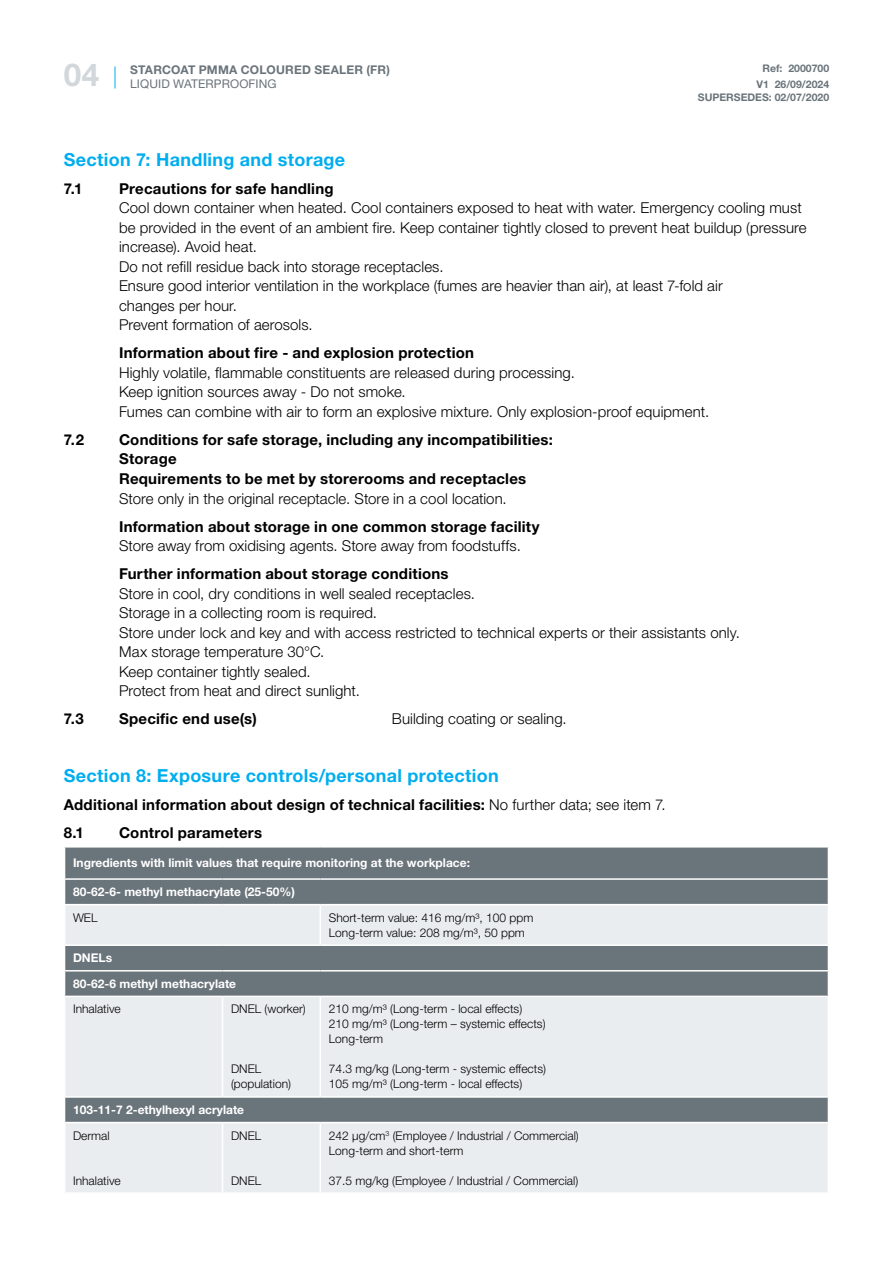
<style>
.page{position:relative;width:893px;height:1263px;background:#fff}
.page>*{position:absolute;margin:0;border:0;box-sizing:border-box;transform-origin:0 0}
.t1{font:700 31.5px "Helvetica Neue LT Std";color:#d1d7db}
.t2{font:700 18px "Helvetica Neue LT Std";letter-spacing:.015em;color:#00aeef}
.t3{font:300 15px/19.5px "Helvetica Neue LT Std";letter-spacing:.005em;color:#000}
.t4{font:700 15px/19.5px "Helvetica Neue LT Std";letter-spacing:.015em;color:#000}
.t5{font:300 12px/15px "Helvetica Neue LT Std";color:#000}
.t6{font:700 12px/25.5px "Helvetica Neue LT Std";color:#fff}
.t7{font:700 12px "Helvetica Neue LT Std";letter-spacing:.02em;color:#6a747b}
.t8{font:12px "Helvetica Neue LT Std";letter-spacing:.01em;color:#6a747b}
.t9{font:700 10.5px/16.8px "Helvetica Neue LT Std";color:#6a747b;text-align:center}
.s1{font-weight:300}
</style>
<div class="page">
<svg style="left:115px;top:66px;width:1px;height:23px"></svg>
<div style="left:65px;top:847px;width:763px;height:57px;background:#6a747b"></div>
<svg style="left:65px;top:905px;width:763px;height:287px;background:#c9ced1"></svg>
<hr style="left:320px;top:905px;width:1px;height:39px;background:#fff">
<hr style="left:320px;top:944px;width:509px;height:2px;background:#fff">
<hr style="left:222px;top:997px;width:1px;height:99px;background:#fff">
<hr style="left:320px;top:996px;width:509px;height:1px;background:#fff">
<hr style="left:320px;top:997px;width:1px;height:99px;background:#fff">
<hr style="left:320px;top:1096px;width:509px;height:2px;background:#fff">
<hr style="left:222px;top:1123px;width:1px;height:69px;background:#fff">
<hr style="left:320px;top:1122px;width:509px;height:1px;background:#fff">
<hr style="left:320px;top:1123px;width:1px;height:69px;background:#fff">
<hr style="left:64px;top:878px;width:159px;height:2px;background:#fff">
<hr style="left:223px;top:878px;width:97px;height:2px;background:#fff">
<hr style="left:320px;top:878px;width:509px;height:2px;background:#fff">
<hr style="left:64px;top:944px;width:159px;height:2px;background:#fff">
<hr style="left:223px;top:944px;width:97px;height:2px;background:#fff">
<hr style="left:64px;top:970px;width:159px;height:1px;background:#fff">
<hr style="left:223px;top:970px;width:97px;height:1px;background:#fff">
<hr style="left:320px;top:970px;width:509px;height:1px;background:#fff">
<hr style="left:64px;top:996px;width:159px;height:1px;background:#fff">
<hr style="left:223px;top:996px;width:97px;height:1px;background:#fff">
<hr style="left:64px;top:1096px;width:159px;height:2px;background:#fff">
<hr style="left:223px;top:1096px;width:97px;height:2px;background:#fff">
<hr style="left:64px;top:1122px;width:159px;height:1px;background:#fff">
<hr style="left:223px;top:1122px;width:97px;height:1px;background:#fff">
<h1 class="t1" style="left:64px;top:56px;width:37px">04</h1>
<p class="t7" style="left:130px;top:62px;width:261px">STARCOAT PMMA COLOURED SEALER (FR)</p>
<p class="t8" style="left:130px;top:76px;width:148px">LIQUID WATERPROOFING</p>
<p class="t9" style="left:756px;top:59px;width:74px">Ref: 2000700<br>V1 26/09/2024</p>
<p class="t9" style="left:698px;top:89px;width:133px">SUPERSEDES: 02/07/2020</p>
<p class="t2" style="left:64px;top:148px;width:283px">Section 7: Handling and storage</p>
<p class="t4" style="left:64px;top:179px;width:20px">7.1</p>
<p class="t4" style="left:119px;top:179px;width:216px">Precautions for safe handling</p>
<p class="t3" style="left:119px;top:198px;width:689px">Cool down container when heated. Cool containers exposed to heat with water. Emergency cooling must be provided in the event of an ambient fire. Keep container tightly closed to prevent heat buildup (pressure increase). Avoid heat.<br>Do not refill residue back into storage receptacles.<br>Ensure good interior ventilation in the workplace (fumes are heavier than air), at least 7-fold air<br>changes per hour.<br>Prevent formation of aerosols.</p>
<p class="t4" style="left:119px;top:343px;width:357px">Information about fire - and explosion protection</p>
<p class="t3" style="left:119px;top:363px;width:592px">Highly volatile, flammable constituents are released during processing.<br>Keep ignition sources away - Do not smoke.<br>Fumes can combine with air to form an explosive mixture. Only explosion-proof equipment.</p>
<p class="t4" style="left:64px;top:430px;width:22px">7.2</p>
<p class="t4" style="left:119px;top:430px;width:435px">Conditions for safe storage, including any incompatibilities:<br>Storage<br>Requirements to be met by storerooms and receptacles</p>
<p class="t3" style="left:119px;top:488px;width:389px">Store only in the original receptacle. Store in a cool location.</p>
<p class="t4" style="left:119px;top:516px;width:422px">Information about storage in one common storage facility</p>
<p class="t3" style="left:119px;top:536px;width:403px">Store away from oxidising agents. Store away from foodstuffs.</p>
<p class="t4" style="left:119px;top:564px;width:331px">Further information about storage conditions</p>
<p class="t3" style="left:119px;top:583px;width:622px">Store in cool, dry conditions in well sealed receptacles.<br>Storage in a collecting room is required.<br>Store under lock and key and with access restricted to technical experts or their assistants only.<br>Max storage temperature 30°C.<br>Keep container tightly sealed.<br>Protect from heat and direct sunlight.</p>
<p class="t4" style="left:64px;top:709px;width:22px">7.3</p>
<p class="t4" style="left:119px;top:709px;width:139px">Specific end use(s)</p>
<p class="t3" style="left:392px;top:709px;width:176px">Building coating or sealing.</p>
<p class="t2" style="left:64px;top:764px;width:436px">Section 8: Exposure controls/personal protection</p>
<p class="t4" style="left:64px;top:790px;width:603px;line-height:28px">Additional information about design of technical facilities: <span class="s1">No further data; see item 7.<br></span>8.1</p>
<p class="t4" style="left:119px;top:822px;width:145px">Control parameters</p>
<p class="t6" style="left:73px;top:850px;width:398px">Ingredients with limit values that require monitoring at the workplace:</p>
<p class="t6" style="left:73px;top:879px;width:223px">80-62-6- methyl methacrylate (25-50%)</p>
<p class="t5" style="left:73px;top:910px;width:26px">WEL</p>
<p class="t5" style="left:329px;top:910px;width:206px">Short-term value: 416 mg/m³, 100 ppm<br>Long-term value: 208 mg/m³, 50 ppm</p>
<p class="t6" style="left:73px;top:945px;width:165px">DNELs<br>80-62-6 methyl methacrylate</p>
<p class="t5" style="left:73px;top:1001px;width:49px">Inhalative</p>
<p class="t5" style="left:231px;top:1001px;width:76px">DNEL (worker)</p>
<p class="t5" style="left:329px;top:1001px;width:218px">210 mg/m³ (Long-term - local effects)<br>210 mg/m³ (Long-term – systemic effects)<br>Long-term</p>
<p class="t5" style="left:329px;top:1061px;width:219px">74.3 mg/kg (Long-term - systemic effects)<br>105 mg/m³ (Long-term - local effects)</p>
<p class="t5" style="left:231px;top:1061px;width:62px">DNEL (population)</p>
<p class="t6" style="left:73px;top:1097px;width:173px">103-11-7 2-ethylhexyl acrylate</p>
<p class="t5" style="left:73px;top:1127px;width:38px">Dermal</p>
<p class="t5" style="left:73px;top:1172px;width:49px">Inhalative</p>
<p class="t5" style="left:231px;top:1127px;width:32px">DNEL</p>
<p class="t5" style="left:231px;top:1172px;width:32px">DNEL</p>
<p class="t5" style="left:329px;top:1127px;width:251px">242 μg/cm<sup>3</sup> (Employee / Industrial / Commercial)<br>Long-term and short-term</p>
<p class="t5" style="left:329px;top:1172px;width:251px">37.5 mg/kg (Employee / Industrial / Commercial)</p>
</div>
